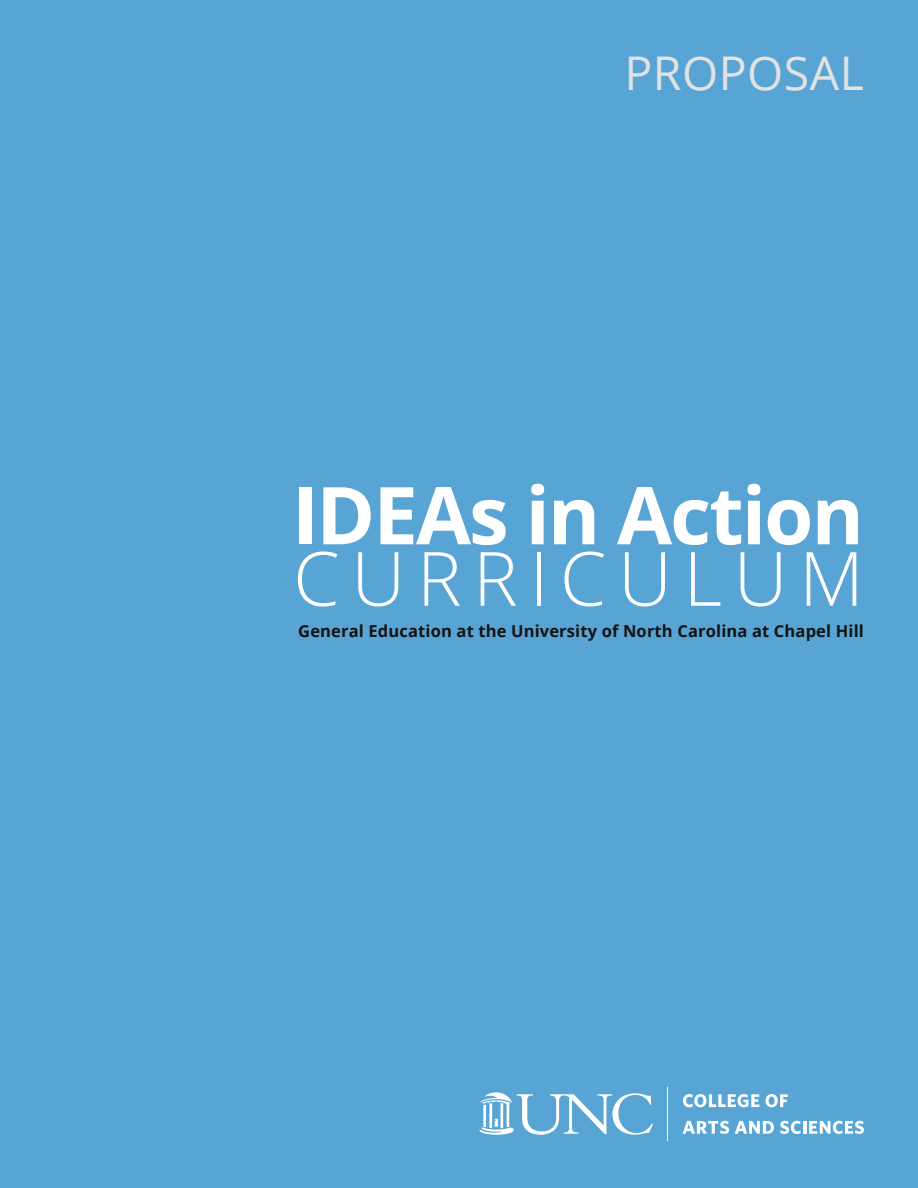
<style>
.page{position:relative;width:918px;height:1188px;background:#58a5d5}
.page>*{position:absolute;margin:0;border:0;box-sizing:border-box;transform-origin:0 0}
.t1{font:700 79.8px "Open Sans";letter-spacing:-.025em;color:#fff}
.t2{font:300 75px "Open Sans";letter-spacing:.155em;color:#fff}
.t3{font:46.5px "Open Sans";letter-spacing:.01em;color:#e1e2e2}
.t4{font:700 16.5px "Open Sans";letter-spacing:.01em;color:#141313}
</style>
<div class="page">
<svg style="left:683px;top:1094px;width:76px;height:13px"></svg>
<svg style="left:766px;top:1094px;width:22px;height:13px"></svg>
<svg style="left:683px;top:1121px;width:46px;height:13px"></svg>
<svg style="left:735px;top:1121px;width:39px;height:13px"></svg>
<svg style="left:780px;top:1121px;width:84px;height:13px"></svg>
<hr style="left:667px;top:1087px;width:1px;height:54px;background:#fff">
<svg style="left:480px;top:1092px;width:173px;height:43px"></svg>
<p class="t3" style="left:624px;top:41px;width:241px">PROPOSAL</p>
<p class="t1" style="left:292px;top:459px;width:574px">IDEAs in Action</p>
<p class="t2" style="left:293px;top:527px;width:572px">CURRICULUM</p>
<p class="t4" style="left:298px;top:619px;width:567px">General Education at the University of North Carolina at Chapel Hill</p>
</div>
